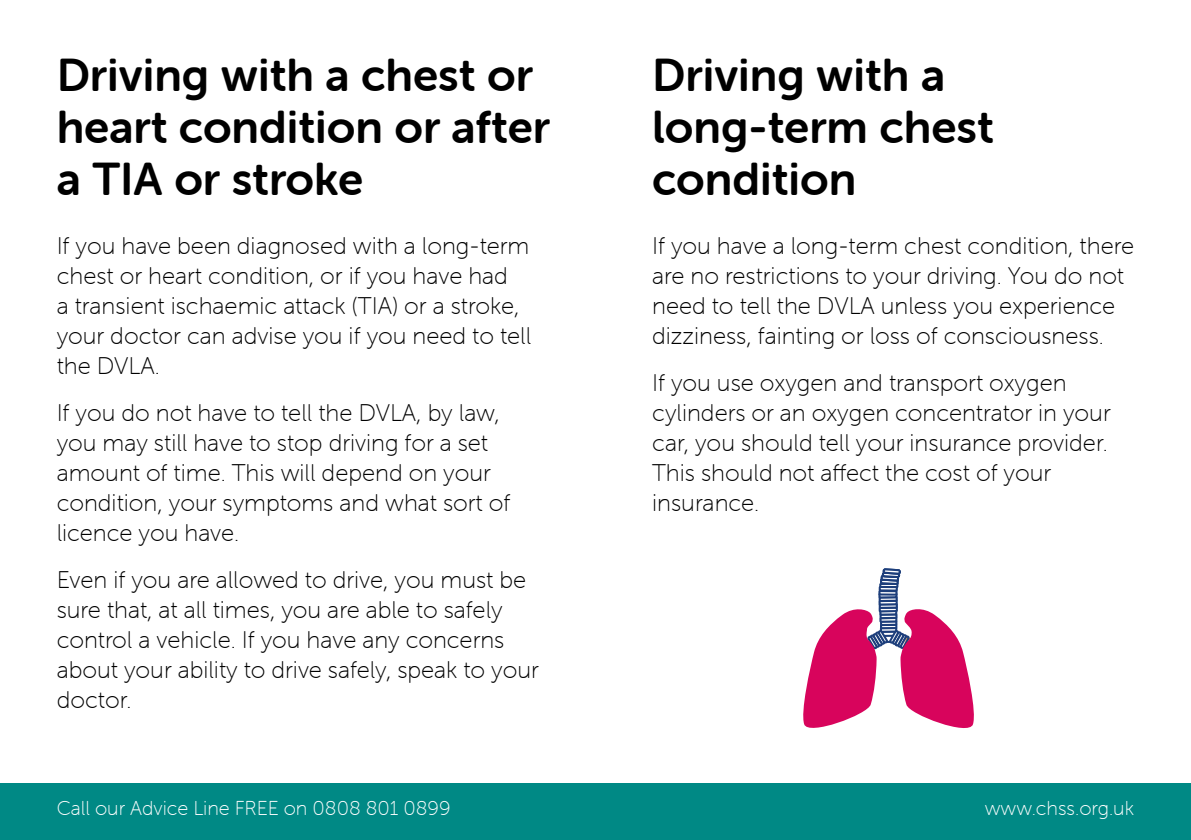
<style>
.page{position:relative;width:1191px;height:840px;background:#fff}
.page>*{position:absolute;margin:0;border:0;box-sizing:border-box;transform-origin:0 0}
.t1{font:46px/52px "Museo Sans Rounded 700";color:#000}
.t2{font:24px/30px "Museo Sans Rounded 100";color:#000}
.t3{font:20px "Museo Sans Rounded 100";color:#fff}
</style>
<div class="page">
<div style="left:578px;top:782px;width:613px;height:57px;background:#008985"></div>
<div style="left:0;top:782px;width:612px;height:57px;background:#008985"></div>
<svg style="left:803px;top:568px;width:171px;height:160px"></svg>
<h1 class="t1" style="left:57px;top:49px;width:495px">Driving with a chest or heart condition or after a TIA or stroke</h1>
<p class="t2" style="left:57px;top:230px;width:476px">If you have been diagnosed with a long-term chest or heart condition, or if you have had<br>a transient ischaemic attack (TIA) or a stroke, your doctor can advise you if you need to tell the DVLA.</p>
<p class="t2" style="left:57px;top:397px;width:455px">If you do not have to tell the DVLA, by law, you may still have to stop driving for a set amount of time. This will depend on your condition, your symptoms and what sort of licence you have.</p>
<p class="t2" style="left:57px;top:564px;width:483px">Even if you are allowed to drive, you must be sure that, at all times, you are able to safely control a vehicle. If you have any concerns about your ability to drive safely, speak to your doctor.</p>
<h1 class="t1" style="left:652px;top:49px;width:343px">Driving with a long-term chest condition</h1>
<p class="t2" style="left:652px;top:230px;width:483px">If you have a long-term chest condition, there are no restrictions to your driving. You do not need to tell the DVLA unless you experience dizziness, fainting or loss of consciousness.</p>
<p class="t2" style="left:652px;top:367px;width:460px">If you use oxygen and transport oxygen cylinders or an oxygen concentrator in your car, you should tell your insurance provider.<br>This should not affect the cost of your insurance.</p>
<p class="t3" style="left:57px;top:797px;width:395px">Call our Advice Line FREE on 0808 801 0899</p>
<p class="t3" style="left:51px;top:799px;width:343px">Call our Advice Line FREE on 0808 801</p>
<p class="t3" style="left:984px;top:797px;width:151px">www.chss.org.uk</p>
</div>
